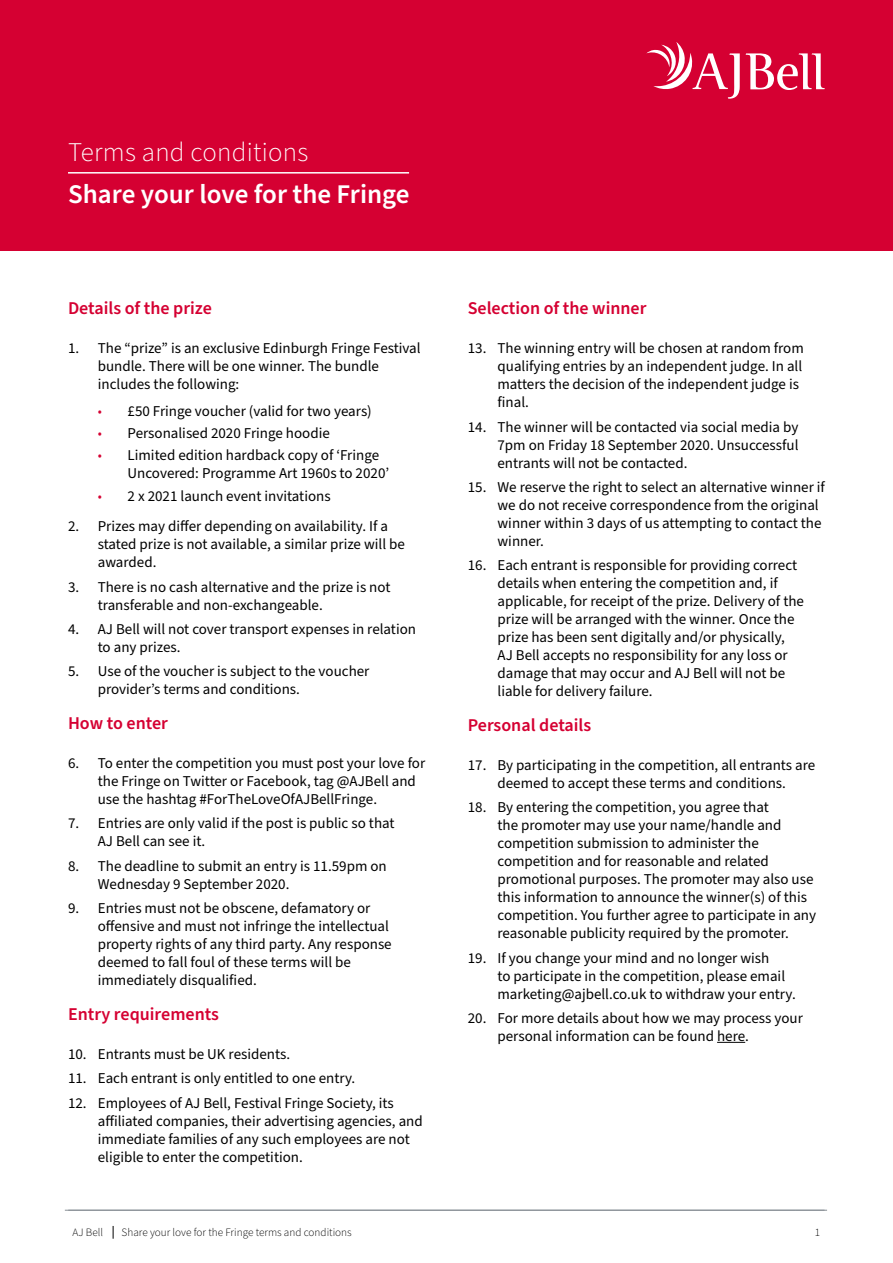
<style>
.page{position:relative;width:893px;height:1263px;background:#fff}
.page>*{position:absolute;margin:0;border:0;box-sizing:border-box;transform-origin:0 0}
.t1{font:600 27px "Source Sans Pro";color:#fff}
.t2{font:300 27px "Source Sans Pro";letter-spacing:.01em;color:#fff}
.t3{font:600 18px "Source Sans Pro";color:#d50032}
.t4{font:15px/18px "Source Sans Pro";color:#000}
.t5{font:300 11.25px "Source Sans Pro";color:#000}
.s1{font-weight:300;color:#d50032}
</style>
<div class="page">
<hr style="left:65px;top:1210px;width:762px;height:1px;background:#888f95">
<div style="left:0;top:0;width:893px;height:251px;background:#d50032"></div>
<hr style="left:68px;top:172px;width:341px;height:2px;background:#fff">
<svg style="left:746px;top:53px;width:79px;height:37px"></svg>
<svg style="left:646px;top:42px;width:94px;height:57px"></svg>
<svg style="left:113px;top:1226px;width:1px;height:13px"></svg>
<svg style="left:717px;top:1042px;width:28px;height:1px"></svg>
<h1 class="t2" style="left:68px;top:134px;width:242px">Terms and conditions</h1>
<h1 class="t1" style="left:68px;top:176px;width:343px">Share your love for the Fringe</h1>
<p class="t3" style="left:68px;top:296px;width:145px">Details of the prize</p>
<p class="t4" style="left:98px;top:340px;width:324px;text-indent:-30px">1. The “prize” is an exclusive Edinburgh Fringe Festival bundle. There will be one winner. The bundle includes the following:</p>
<p class="t4" style="left:98px;top:402px;width:276px"><span class="s1">•</span> £50 Fringe voucher (valid for two years)</p>
<p class="t4" style="left:98px;top:424px;width:234px"><span class="s1">•</span> Personalised 2020 Fringe hoodie</p>
<p class="t4" style="left:128px;top:447px;width:263px;text-indent:-30px"><span class="s1">•</span> Limited edition hardback copy of ‘Fringe<br>Uncovered: Programme Art 1960s to 2020’</p>
<p class="t4" style="left:98px;top:487px;width:234px"><span class="s1">•</span> 2 x 2021 launch event invitations</p>
<p class="t4" style="left:98px;top:518px;width:309px;text-indent:-30px">2. Prizes may differ depending on availability. If a stated prize is not available, a similar prize will be awarded.</p>
<p class="t4" style="left:98px;top:578px;width:294px;text-indent:-30px">3. There is no cash alternative and the prize is not transferable and non-exchangeable.</p>
<p class="t4" style="left:98px;top:620px;width:320px;text-indent:-30px">4. AJ Bell will not cover transport expenses in relation to any prizes.</p>
<p class="t4" style="left:98px;top:663px;width:273px;text-indent:-30px">5. Use of the voucher is subject to the voucher provider’s terms and conditions.</p>
<p class="t3" style="left:68px;top:711px;width:101px">How to enter</p>
<p class="t4" style="left:98px;top:754px;width:329px;text-indent:-30px">6. To enter the competition you must post your love for the Fringe on Twitter or Facebook, tag @AJBell and use the hashtag #ForTheLoveOfAJBellFringe.</p>
<p class="t4" style="left:98px;top:815px;width:298px;text-indent:-30px">7. Entries are only valid if the post is public so that<br>AJ Bell can see it.</p>
<p class="t4" style="left:98px;top:857px;width:291px;text-indent:-30px">8. The deadline to submit an entry is 11.59pm on<br>Wednesday 9 September 2020.</p>
<p class="t4" style="left:98px;top:900px;width:295px;text-indent:-30px">9. Entries must not be obscene, defamatory or offensive and must not infringe the intellectual property rights of any third party. Any response deemed to fall foul of these terms will be immediately disqualified.</p>
<p class="t3" style="left:68px;top:1001px;width:152px">Entry requirements</p>
<p class="t4" style="left:68px;top:1045px;width:224px">10. Entrants must be UK residents.</p>
<p class="t4" style="left:68px;top:1070px;width:289px">11. Each entrant is only entitled to one entry.</p>
<p class="t4" style="left:98px;top:1094px;width:326px;text-indent:-30px">12. Employees of AJ Bell, Festival Fringe Society, its affiliated companies, their advertising agencies, and immediate families of any such employees are not eligible to enter the competition.</p>
<p class="t3" style="left:468px;top:296px;width:180px">Selection of the winner</p>
<p class="t4" style="left:497px;top:340px;width:308px;text-indent:-30px">13. The winning entry will be chosen at random from qualifying entries by an independent judge. In all matters the decision of the independent judge is final.</p>
<p class="t4" style="left:497px;top:418px;width:302px;text-align:justify;text-indent:-30px">14. The winner will be contacted via social media by 7pm on Friday 18 September 2020. Unsuccessful entrants will not be contacted.</p>
<p class="t4" style="left:497px;top:478px;width:329px;text-indent:-30px">15. We reserve the right to select an alternative winner if we do not receive correspondence from the original winner within 3 days of us attempting to contact the winner.</p>
<p class="t4" style="left:497px;top:557px;width:308px;text-indent:-30px">16. Each entrant is responsible for providing correct details when entering the competition and, if applicable, for receipt of the prize. Delivery of the prize will be arranged with the winner. Once the prize has been sent digitally and/or physically, AJ Bell accepts no responsibility for any loss or damage that may occur and AJ Bell will not be liable for delivery failure.</p>
<p class="t3" style="left:468px;top:713px;width:125px">Personal details</p>
<p class="t4" style="left:468px;top:756px;width:349px;text-align:center">17. By participating in the competition, all entrants are deemed to accept these terms and conditions.</p>
<p class="t4" style="left:497px;top:799px;width:320px;text-indent:-30px">18. By entering the competition, you agree that<br>the promoter may use your name/handle and competition submission to administer the competition and for reasonable and related promotional purposes. The promoter may also use this information to announce the winner(s) of this competition. You further agree to participate in any reasonable publicity required by the promoter.</p>
<p class="t4" style="left:497px;top:949px;width:300px;text-indent:-30px">19. If you change your mind and no longer wish<br>to participate in the competition, please email marketing@ajbell.co.uk to withdraw your entry.</p>
<p class="t4" style="left:497px;top:1010px;width:307px;text-indent:-30px">20. For more details about how we may process your personal information can be found here.</p>
<p class="t5" style="left:72px;top:1225px;width:32px">AJ Bell</p>
<p class="t5" style="left:122px;top:1225px;width:232px">Share your love for the Fringe terms and conditions</p>
<p class="t5" style="left:815px;top:1225px;width:7px">1</p>
</div>
